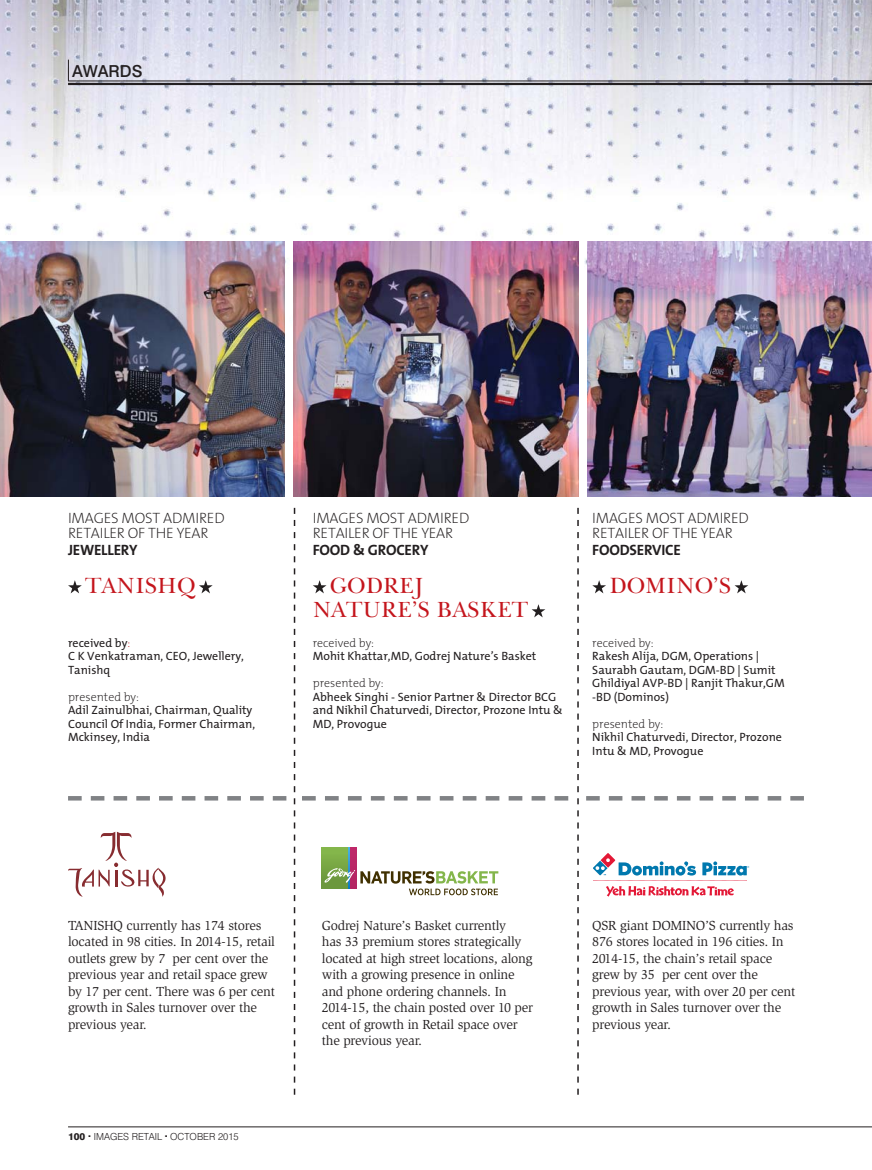
<style>
.page{position:relative;width:872px;height:1170px;background:#fff}
.page>*{position:absolute;margin:0;border:0;box-sizing:border-box;transform-origin:0 0}
.t1{font:22.5px/24px "Baskerton Regular SWFTE";color:#c4151c}
.t2{font:500 16.5px "Swiss 721 BT";color:#231f20}
.t3{font:200 15px/15px "Slo The Mix";letter-spacing:-.015em;color:#231f20}
.t4{font:700 15px "Slo The Mix";letter-spacing:-.015em;color:#231f20}
.t5{font:13.5px/16.5px "Slimbach LT";letter-spacing:-.02em;color:#231f20}
.t6{font:12px/13.5px "Slo The Mix";color:#231f20}
.t7{font:200 12px "Slo The Mix";color:#231f20}
.t8{font:300 9.75px "Swiss 721 BT";color:#231f20}
.s1{font-weight:200;color:#c4151c}
.s2{font-weight:800}
</style>
<div class="page">
<img style="left:270px;top:0;width:315px;height:26px">
<img style="left:566px;top:26px;width:19px;height:167px">
<img style="left:585px;top:0;width:286px;height:265px">
<img style="left:279px;top:0;width:287px;height:264px">
<img style="left:0;top:0;width:270px;height:242px">
<hr style="left:68px;top:1126px;width:804px;height:1px;background:#231f20">
<hr style="left:68px;top:81px;width:804px;height:1px;background:#231f20">
<hr style="left:68px;top:83px;width:804px;height:2px;background:#231f20">
<svg style="left:68px;top:60px;width:1px;height:21px"></svg>
<img style="left:871px;top:0;width:1px;height:158px">
<img style="left:871px;top:158px;width:1px;height:43px">
<img style="left:347px;top:847px;width:10px;height:20px">
<img style="left:322px;top:847px;width:25px;height:41px">
<svg style="left:324px;top:867px;width:174px;height:28px"></svg>
<svg style="left:68px;top:831px;width:98px;height:65px"></svg>
<svg style="left:593px;top:853px;width:156px;height:44px"></svg>
<img style="left:0;top:242px;width:285px;height:255px">
<img style="left:293px;top:242px;width:285px;height:255px">
<img style="left:587px;top:242px;width:285px;height:255px">
<svg style="left:68px;top:580px;width:14px;height:13px"></svg>
<svg style="left:199px;top:580px;width:14px;height:13px"></svg>
<svg style="left:313px;top:580px;width:13px;height:13px"></svg>
<svg style="left:531px;top:604px;width:14px;height:13px"></svg>
<svg style="left:592px;top:580px;width:14px;height:13px"></svg>
<svg style="left:734px;top:580px;width:14px;height:13px"></svg>
<svg style="left:294px;top:508px;width:1px;height:586px"></svg>
<svg style="left:68px;top:796px;width:218px;height:4px"></svg>
<svg style="left:302px;top:796px;width:266px;height:4px"></svg>
<svg style="left:586px;top:796px;width:218px;height:4px"></svg>
<svg style="left:577px;top:508px;width:2px;height:586px"></svg>
<p class="t2" style="left:72px;top:65px;width:72px">AWARDS</p>
<p class="t3" style="left:68px;top:510px;width:158px">IMAGES MOST ADMIRED<br>RETAILER OF THE YEAR</p>
<p class="t3" style="left:313px;top:510px;width:158px">IMAGES MOST ADMIRED<br>RETAILER OF THE YEAR</p>
<p class="t3" style="left:592px;top:510px;width:158px">IMAGES MOST ADMIRED<br>RETAILER OF THE YEAR</p>
<p class="t4" style="left:68px;top:543px;width:71px">JEWELLERY</p>
<p class="t4" style="left:313px;top:543px;width:117px">FOOD &amp; GROCERY</p>
<p class="t4" style="left:592px;top:543px;width:90px">FOODSERVICE</p>
<h1 class="t1" style="left:85px;top:573px;width:112px">TANISHQ</h1>
<h1 class="t1" style="left:313px;top:573px;width:217px;text-indent:17px">GODREJ<br>NATURE’S BASKET</h1>
<h1 class="t1" style="left:609px;top:573px;width:123px">DOMINO’S</h1>
<p class="t6" style="left:68px;top:636px;width:177px">received by<span class="s1">:<br></span>C K Venkatraman, CEO, Jewellery,<br>Tanishq</p>
<p class="t7" style="left:68px;top:689px;width:72px">presented by:</p>
<p class="t6" style="left:68px;top:704px;width:189px">Adil Zainulbhai, Chairman, Quality<br>Council Of India, Former Chairman,<br>Mckinsey, India</p>
<p class="t7" style="left:313px;top:635px;width:63px">received by:</p>
<p class="t6" style="left:313px;top:650px;width:225px">Mohit Khattar,MD, Godrej Nature’s Basket</p>
<p class="t7" style="left:313px;top:676px;width:72px">presented by:</p>
<p class="t6" style="left:313px;top:690px;width:251px">Abheek Singhi - Senior Partner &amp; Director BCG and Nikhil Chaturvedi, Director, Prozone Intu &amp;<br>MD, Provogue</p>
<p class="t7" style="left:592px;top:635px;width:63px">received by:</p>
<p class="t6" style="left:592px;top:650px;width:194px">Rakesh Alija, DGM, Operations |<br>Saurabh Gautam, DGM-BD | Sumit<br>Ghildiyal AVP-BD | Ranjit Thakur,GM -BD (Dominos)</p>
<p class="t7" style="left:592px;top:716px;width:72px">presented by:</p>
<p class="t6" style="left:592px;top:731px;width:191px">Nikhil Chaturvedi, Director, Prozone<br>Intu &amp; MD, Provogue</p>
<p class="t5" style="left:68px;top:918px;width:208px">TANISHQ currently has 174 stores located in 98 cities. In 2014-15, retail outlets grew by 7 per cent over the previous year and retail space grew by 17 per cent. There was 6 per cent growth in Sales turnover over the previous year.</p>
<p class="t5" style="left:322px;top:918px;width:213px">Godrej Nature’s Basket currently<br>has 33 premium stores strategically located at high street locations, along with a growing presence in online and phone ordering channels. In 2014-15, the chain posted over 10 per cent of growth in Retail space over the previous year.</p>
<p class="t5" style="left:592px;top:918px;width:204px">QSR giant DOMINO’S currently has<br>876 stores located in 196 cities. In<br>2014-15, the chain’s retail space grew by 35 per cent over the previous year, with over 20 per cent growth in Sales turnover over the previous year.</p>
<p class="t8" style="left:68px;top:1132px;width:172px"><span class="s2">100 </span><sup>.</sup> IMAGES RETAIL <sup>.</sup> OCTOBER 2015</p>
</div>
